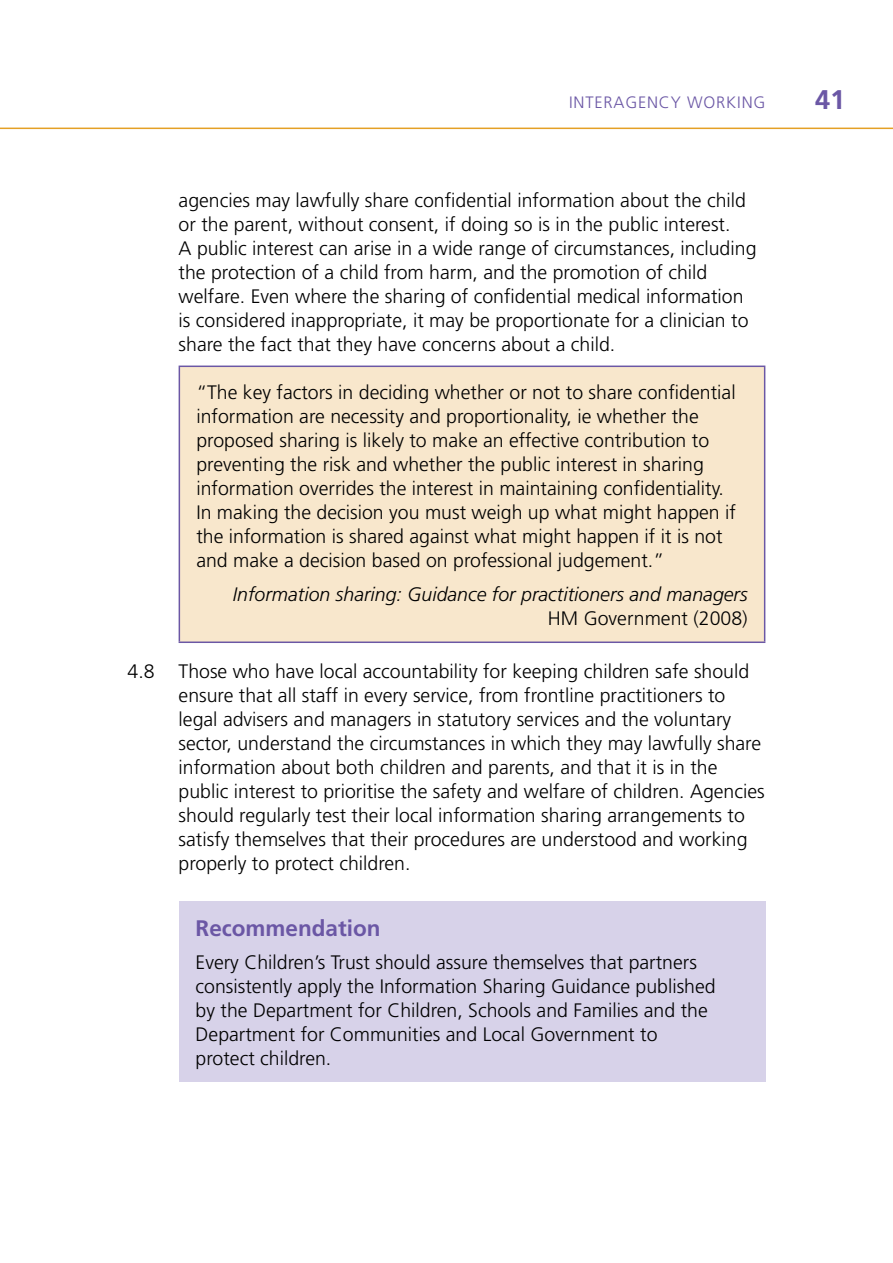
<style>
.page{position:relative;width:893px;height:1263px;background:#fff}
.page>*{position:absolute;margin:0;border:0;box-sizing:border-box;transform-origin:0 0}
.t1{font:700 27px "Frutiger";color:#6b57a5}
.t2{font:700 22.5px "Frutiger";color:#6b57a5}
.t3{font:300 19.5px/24px "Frutiger";color:#000}
.t4{font:italic 300 19.5px "Frutiger";color:#000}
.t5{font:300 16.5px "Frutiger";color:#6b57a5}
</style>
<div class="page">
<hr style="left:0;top:128px;width:893px;height:1px;background:#e4a025">
<div style="left:179px;top:366px;width:586px;height:276px;background:#f8e7cc"></div>
<hr style="left:179px;top:366px;width:586px;height:1px;background:#6b57a5">
<hr style="left:179px;top:367px;width:1px;height:274px;background:#6b57a5">
<hr style="left:764px;top:367px;width:1px;height:274px;background:#6b57a5">
<hr style="left:179px;top:641px;width:586px;height:2px;background:#6b57a5">
<div style="left:179px;top:901px;width:586px;height:180px;background:#d7d2e9"></div>
<p class="t5" style="left:569px;top:93px;width:17px">Interagency</p>
<p class="t5" style="left:687px;top:93px;width:12px">working</p>
<h1 class="t1" style="left:815px;top:83px;width:32px">41</h1>
<p class="t3" style="left:179px;top:188px;width:579px">agencies may lawfully share confidential information about the child or the parent, without consent, if doing so is in the public interest.<br>A public interest can arise in a wide range of circumstances, including the protection of a child from harm, and the promotion of child welfare. Even where the sharing of confidential medical information is considered inappropriate, it may be proportionate for a clinician to share the fact that they have concerns about a child.</p>
<p class="t3" style="left:196px;top:380px;width:541px">“The key factors in deciding whether or not to share confidential information are necessity and proportionality, ie whether the proposed sharing is likely to make an effective contribution to preventing the risk and whether the public interest in sharing information overrides the interest in maintaining confidentiality.<br>In making the decision you must weigh up what might happen if the information is shared against what might happen if it is not and make a decision based on professional judgement.”</p>
<p class="t4" style="left:233px;top:583px;width:516px">Information sharing: Guidance for practitioners and managers</p>
<p class="t3" style="left:548px;top:606px;width:201px">HM Government (2008)</p>
<p class="t3" style="left:179px;top:659px;width:588px;text-indent:-51px">4.8 Those who have local accountability for keeping children safe should ensure that all staff in every service, from frontline practitioners to legal advisers and managers in statutory services and the voluntary sector, understand the circumstances in which they may lawfully share information about both children and parents, and that it is in the public interest to prioritise the safety and welfare of children. Agencies should regularly test their local information sharing arrangements to satisfy themselves that their procedures are understood and working properly to protect children.</p>
<p class="t2" style="left:196px;top:915px;width:187px">Recommendation</p>
<p class="t3" style="left:196px;top:950px;width:522px">Every Children’s Trust should assure themselves that partners consistently apply the Information Sharing Guidance published by the Department for Children, Schools and Families and the Department for Communities and Local Government to protect children.</p>
</div>
